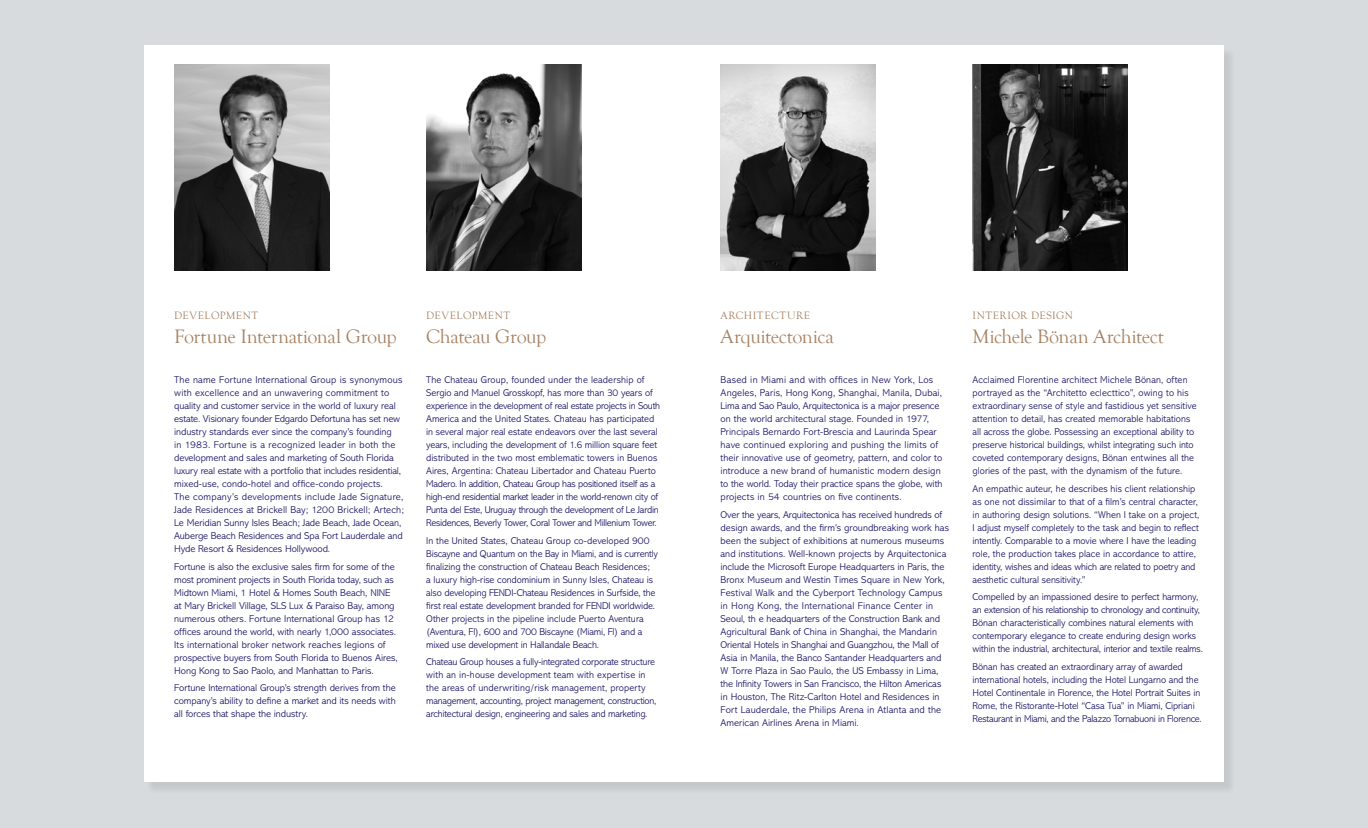
<style>
.page{position:relative;width:1368px;height:828px;background:#d7dbde}
.page>*{position:absolute;margin:0;border:0;box-sizing:border-box;transform-origin:0 0}
.t1{font:20px "Goudy Old Style T";letter-spacing:-.015em;color:#a68263}
.t2{font:11px "Goudy Old Style T";letter-spacing:.045em;color:#a68263}
.t3{font:300 10px/13px "Abadi";letter-spacing:-.005em;color:#191364}
</style>
<div class="page">
<div style="left:146px;top:47px;width:1090px;height:747px;background:#c8cccf"></div>
<div style="left:144px;top:46px;width:1080px;height:736px;background:#fff"></div>
<img style="left:721px;top:64px;width:154px;height:207px">
<img style="left:426px;top:64px;width:155px;height:207px">
<img style="left:973px;top:64px;width:154px;height:207px">
<img style="left:174px;top:64px;width:155px;height:207px">
<p class="t2" style="left:174px;top:309px;width:86px">DEVELOPMENT</p>
<p class="t1" style="left:174px;top:326px;width:224px">Fortune International Group</p>
<p class="t3" style="left:174px;top:374px;width:231px">The name Fortune International Group is synonymous with excellence and an unwavering commitment to quality and customer service in the world of luxury real estate. Visionary founder Edgardo Defortuna has set new industry standards ever since the company’s founding<br>in 1983. Fortune is a recognized leader in both the development and sales and marketing of South Florida luxury real estate with a portfolio that includes residential, mixed-use, condo-hotel and office-condo projects.<br>The company’s developments include Jade Signature, Jade Residences at Brickell Bay; 1200 Brickell; Artech; Le Meridian Sunny Isles Beach; Jade Beach, Jade Ocean, Auberge Beach Residences and Spa Fort Lauderdale and Hyde Resort &amp; Residences Hollywood.</p>
<p class="t3" style="left:174px;top:560px;width:225px">Fortune is also the exclusive sales firm for some of the most prominent projects in South Florida today, such as Midtown Miami, 1 Hotel &amp; Homes South Beach, NINE at Mary Brickell Village, SLS Lux &amp; Paraiso Bay, among numerous others. Fortune International Group has 12 offices around the world, with nearly 1,000 associates.<br>Its international broker network reaches legions of prospective buyers from South Florida to Buenos Aires, Hong Kong to Sao Paolo, and Manhattan to Paris.</p>
<p class="t3" style="left:174px;top:682px;width:223px;text-align:justify">Fortune International Group’s strength derives from the company’s ability to define a market and its needs with all forces that shape the industry.</p>
<p class="t2" style="left:426px;top:309px;width:86px">DEVELOPMENT</p>
<p class="t1" style="left:426px;top:326px;width:122px">Chateau Group</p>
<p class="t3" style="left:426px;top:374px;width:236px">The Chateau Group, founded under the leadership of Sergio and Manuel Grosskopf, has more than 30 years of experience in the development of real estate projects in South America and the United States. Chateau has participated in several major real estate endeavors over the last several years, including the development of 1.6 million square feet distributed in the two most emblematic towers in Buenos Aires, Argentina: Chateau Libertador and Chateau Puerto Madero. In addition, Chateau Group has positioned itself as a high-end residential market leader in the world-renown city of Punta del Este, Uruguay through the development of Le Jardin Residences, Beverly Tower, Coral Tower and Millenium Tower.</p>
<p class="t3" style="left:426px;top:534px;width:233px">In the United States, Chateau Group co-developed 900<br>Biscayne and Quantum on the Bay in Miami, and is currently finalizing the construction of Chateau Beach Residences;<br>a luxury high-rise condominium in Sunny Isles, Chateau is also developing FENDI-Chateau Residences in Surfside, the first real estate development branded for FENDI worldwide.<br>Other projects in the pipeline include Puerto Aventura (Aventura, Fl), 600 and 700 Biscayne (Miami, Fl) and a mixed use development in Hallandale Beach.</p>
<p class="t3" style="left:426px;top:656px;width:232px">Chateau Group houses a fully-integrated corporate structure with an in-house development team with expertise in the areas of underwriting/risk management, property management, accounting, project management, construction, architectural design, engineering and sales and marketing.</p>
<p class="t2" style="left:721px;top:309px;width:91px">ARCHITECTURE</p>
<p class="t1" style="left:721px;top:326px;width:115px">Arquitectonica</p>
<p class="t3" style="left:721px;top:374px;width:223px">Based in Miami and with offices in New York, Los Angeles, Paris, Hong Kong, Shanghai, Manila, Dubai, Lima and Sao Paulo, Arquitectonica is a major presence on the world architectural stage. Founded in 1977, Principals Bernardo Fort-Brescia and Laurinda Spear have continued exploring and pushing the limits of their innovative use of geometry, pattern, and color to introduce a new brand of humanistic modern design to the world. Today their practice spans the globe, with projects in 54 countries on five continents.</p>
<p class="t3" style="left:721px;top:508px;width:230px">Over the years, Arquitectonica has received hundreds of design awards, and the firm’s groundbreaking work has been the subject of exhibitions at numerous museums and institutions. Well-known projects by Arquitectonica include the Microsoft Europe Headquarters in Paris, the Bronx Museum and Westin Times Square in New York, Festival Walk and the Cyberport Technology Campus in Hong Kong, the International Finance Center in Seoul, th e headquarters of the Construction Bank and Agricultural Bank of China in Shanghai, the Mandarin Oriental Hotels in Shanghai and Guangzhou, the Mall of Asia in Manila, the Banco Santander Headquarters and W Torre Plaza in Sao Paulo, the US Embassy in Lima, the Infinity Towers in San Francisco, the Hilton Americas in Houston, The Ritz-Carlton Hotel and Residences in Fort Lauderdale, the Philips Arena in Atlanta and the American Airlines Arena in Miami.</p>
<p class="t2" style="left:973px;top:309px;width:102px">INTERIOR DESIGN</p>
<p class="t1" style="left:973px;top:326px;width:193px">Michele Bönan Architect</p>
<p class="t3" style="left:973px;top:374px;width:226px">Acclaimed Florentine architect Michele Bönan, often portrayed as the “Architetto eclecttico”, owing to his extraordinary sense of style and fastidious yet sensitive attention to detail, has created memorable habitations all across the globe. Possessing an exceptional ability to preserve historical buildings, whilst integrating such into coveted contemporary designs, Bönan entwines all the glories of the past, with the dynamism of the future.</p>
<p class="t3" style="left:973px;top:482px;width:228px">An empathic auteur, he describes his client relationship as one not dissimilar to that of a film’s central character, in authoring design solutions. “When I take on a project, I adjust myself completely to the task and begin to reflect intently. Comparable to a movie where I have the leading role, the production takes place in accordance to attire, identity, wishes and ideas which are related to poetry and aesthetic cultural sensitivity.”</p>
<p class="t3" style="left:973px;top:591px;width:232px">Compelled by an impassioned desire to perfect harmony, an extension of his relationship to chronology and continuity, Bönan characteristically combines natural elements with contemporary elegance to create enduring design works within the industrial, architectural, interior and textile realms.</p>
<p class="t3" style="left:973px;top:660px;width:231px">Bönan has created an extraordinary array of awarded international hotels, including the Hotel Lungarno and the Hotel Continentale in Florence, the Hotel Portrait Suites in Rome, the Ristorante-Hotel “Casa Tua” in Miami, Cipriani Restaurant in Miami, and the Palazzo Tornabuoni in Florence.</p>
</div>
